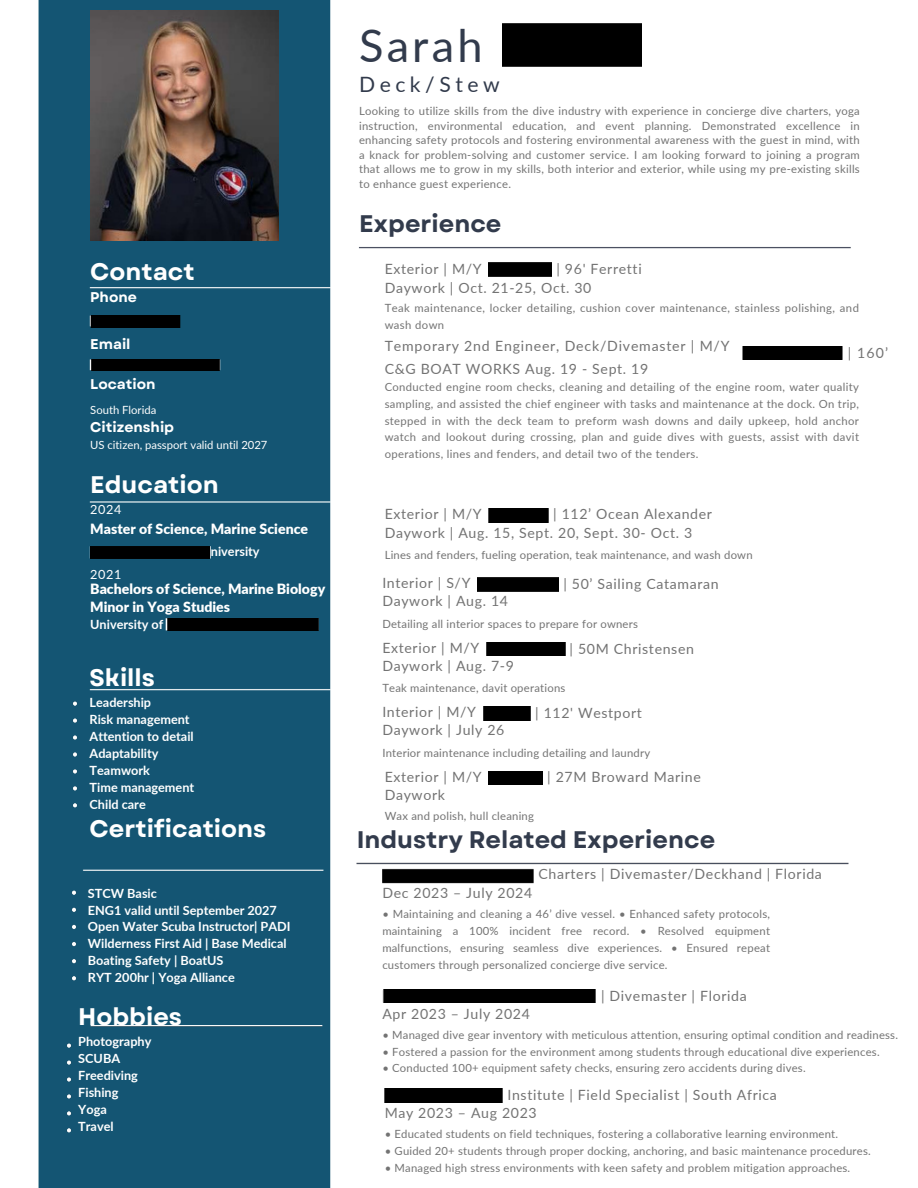
<style>
.page{position:relative;width:918px;height:1188px;background:#fff}
.page>*{position:absolute;margin:0;border:0;box-sizing:border-box;transform-origin:0 0}
.t1{font:45.15px "Lato";letter-spacing:.07em;color:#323b4c}
.t2{font:700 24px "Garet";color:#fff}
.t3{font:700 24px "Garet";color:#323b4c}
.t4{font:21.15px "Lato";letter-spacing:.215em;color:#323b4c}
.t5{font:14.1px/18px "Lato";letter-spacing:.045em;color:#737373}
.t6{font:900 14.1px/18px "Lato";color:#fff}
.t7{font:700 14.1px "Garet";color:#fff}
.t8{font:700 12.75px/16.8px "Lato";color:#fff}
.t9{font:12.75px "Lato";letter-spacing:.045em;color:#fff}
.t10{font:11.25px/16.8px "Lato";letter-spacing:.02em;color:#737373;text-align:justify}
.t11{font:11.25px "Lato";color:#fff}
</style>
<div class="page">
<img style="left:38px;top:0;width:813px;height:1188px">
<img style="left:91px;top:10px;width:188px;height:231px">
<div style="left:59px;top:1036px;width:19px;height:104px;background:#145573"></div>
<div style="left:64px;top:884px;width:19px;height:103px;background:#145573"></div>
<div style="left:66px;top:694px;width:19px;height:121px;background:#145573"></div>
<img style="left:87px;top:1025px;width:239px;height:2px">
<img style="left:90px;top:360px;width:131px;height:11px">
<div style="left:90px;top:546px;width:120px;height:13px;background:#000"></div>
<img style="left:90px;top:316px;width:90px;height:11px">
<div style="left:166px;top:618px;width:153px;height:13px;background:#000"></div>
<div style="left:382px;top:989px;width:214px;height:14px;background:#000"></div>
<div style="left:385px;top:1089px;width:118px;height:13px;background:#000"></div>
<img style="left:477px;top:578px;width:81px;height:13px">
<img style="left:483px;top:707px;width:47px;height:13px">
<img style="left:486px;top:642px;width:79px;height:14px">
<img style="left:489px;top:263px;width:63px;height:13px">
<img style="left:489px;top:509px;width:59px;height:13px">
<img style="left:489px;top:771px;width:54px;height:14px">
<div style="left:502px;top:24px;width:140px;height:42px;background:#000"></div>
<img style="left:349px;top:855px;width:502px;height:35px">
<img style="left:742px;top:346px;width:100px;height:14px">
<h4 class="t2" style="left:90px;top:254px;width:106px">Contact</h4>
<h4 class="t7" style="left:90px;top:287px;width:48px">Phone</h4>
<h3 class="t7" style="left:90px;top:334px;width:42px">Email</h3>
<p class="t7" style="left:90px;top:374px;width:67px">Location</p>
<h4 class="t11" style="left:90px;top:403px;width:68px">South Florida</h4>
<p class="t7" style="left:90px;top:417px;width:85px">Citizenship</p>
<h4 class="t11" style="left:90px;top:438px;width:179px">US citizen, passport valid until 2027</h4>
<h4 class="t2" style="left:90px;top:467px;width:130px">Education</h4>
<h4 class="t9" style="left:90px;top:502px;width:33px">2024</h4>
<h4 class="t6" style="left:90px;top:519px;width:219px">Master of Science, Marine Science</h4>
<h4 class="t9" style="left:90px;top:566px;width:33px">2021</h4>
<h4 class="t8" style="left:211px;top:542px;width:50px">niversity</h4>
<h4 class="t6" style="left:90px;top:580px;width:237px">Bachelors of Science, Marine Biology<br>Minor in Yoga Studies</h4>
<h4 class="t8" style="left:90px;top:616px;width:75px">University of</h4>
<p class="t2" style="left:90px;top:660px;width:67px">Skills</p>
<p class="t8" style="left:90px;top:694px;width:106px">Leadership<br>Risk management<br>Attention to detail<br>Adaptability<br>Teamwork<br>Time management<br>Child care</p>
<p class="t2" style="left:90px;top:811px;width:178px">Certifications</p>
<p class="t8" style="left:88px;top:884px;width:204px">STCW Basic<br>ENG1 valid until September 2027<br>Open Water Scuba Instructor| PADI<br>Wilderness First Aid | Base Medical<br>Boating Safety | BoatUS<br>RYT 200hr | Yoga Alliance</p>
<p class="t2" style="left:78px;top:999px;width:105px">Hobbies</p>
<p class="t8" style="left:78px;top:1033px;width:75px">Photography<br>SCUBA<br>Freediving<br>Fishing<br>Yoga<br>Travel</p>
<p class="t1" style="left:359px;top:17px;width:125px">Sarah</p>
<p class="t4" style="left:359px;top:71px;width:142px">Deck/Stew</p>
<h3 class="t10" style="left:359px;top:103px;width:502px;line-height:14.7px">Looking to utilize skills from the dive industry with experience in concierge dive charters, yoga instruction, environmental education, and event planning. Demonstrated excellence in enhancing safety protocols and fostering environmental awareness with the guest in mind, with a knack for problem-solving and customer service. I am looking forward to joining a program that allows me to grow in my skills, both interior and exterior, while using my pre-existing skills to enhance guest experience.</h3>
<h3 class="t3" style="left:359px;top:206px;width:144px">Experience</h3>
<h4 class="t5" style="left:385px;top:259px;width:98px">Exterior | M/Y</h4>
<p class="t5" style="left:557px;top:259px;width:87px">| 96' Ferretti</p>
<h4 class="t5" style="left:385px;top:279px;width:208px">Daywork | Oct. 21-25, Oct. 30</h4>
<p class="t10" style="left:385px;top:299px;width:476px">Teak maintenance, locker detailing, cushion cover maintenance, stainless polishing, and wash down</p>
<p class="t5" style="left:385px;top:337px;width:346px">Temporary 2nd Engineer, Deck/Divemaster | M/Y</p>
<h3 class="t5" style="left:385px;top:359px;width:265px">C&amp;G BOAT WORKS Aug. 19 - Sept. 19</h3>
<p class="t10" style="left:385px;top:378px;width:476px">Conducted engine room checks, cleaning and detailing of the engine room, water quality sampling, and assisted the chief engineer with tasks and maintenance at the dock. On trip, stepped in with the deck team to preform wash downs and daily upkeep, hold anchor watch and lookout during crossing, plan and guide dives with guests, assist with davit operations, lines and fenders, and detail two of the tenders.</p>
<p class="t5" style="left:848px;top:343px;width:42px">| 160’</p>
<h1 class="t5" style="left:385px;top:505px;width:98px">Exterior | M/Y</h1>
<p class="t5" style="left:553px;top:505px;width:160px">| 112’ Ocean Alexander</p>
<h4 class="t5" style="left:385px;top:524px;width:309px">Daywork | Aug. 15, Sept. 20, Sept. 30- Oct. 3</h4>
<h4 class="t5" style="left:563px;top:575px;width:157px">| 50’ Sailing Catamaran</h4>
<p class="t10" style="left:385px;top:546px;width:369px">Lines and fenders, fueling operation, teak maintenance, and wash down</p>
<p class="t5" style="left:382px;top:574px;width:127px">Interior | S/Y<br>Daywork | Aug. 14</p>
<h4 class="t5" style="left:382px;top:638px;width:133px">Exterior | M/Y<br>Daywork | Aug. 7-9</h4>
<p class="t10" style="left:382px;top:615px;width:257px">Detailing all interior spaces to prepare for owners</p>
<h4 class="t5" style="left:570px;top:639px;width:126px">| 50M Christensen</h4>
<h4 class="t10" style="left:382px;top:680px;width:185px">Teak maintenance, davit operations</h4>
<h4 class="t5" style="left:382px;top:703px;width:124px">Interior | M/Y<br>Daywork | July 26</h4>
<p class="t5" style="left:535px;top:703px;width:108px">| 112' Westport</p>
<h4 class="t10" style="left:382px;top:744px;width:269px">Interior maintenance including detailing and laundry</h4>
<p class="t5" style="left:385px;top:767px;width:98px">Exterior | M/Y<br>Daywork</p>
<p class="t5" style="left:547px;top:768px;width:155px">| 27M Broward Marine</p>
<p class="t10" style="left:385px;top:808px;width:151px">Wax and polish, hull cleaning</p>
<h4 class="t3" style="left:357px;top:822px;width:360px">Industry Related Experience</h4>
<h4 class="t5" style="left:539px;top:865px;width:285px">Charters | Divemaster/Deckhand | Florida</h4>
<p class="t5" style="left:382px;top:884px;width:151px">Dec 2023 – July 2024</p>
<h4 class="t10" style="left:382px;top:905px;width:389px">• Maintaining and cleaning a 46’ dive vessel. • Enhanced safety protocols, maintaining a 100% incident free record. • Resolved equipment malfunctions, ensuring seamless dive experiences. • Ensured repeat customers through personalized concierge dive service.</h4>
<p class="t5" style="left:382px;top:1005px;width:149px">Apr 2023 – July 2024</p>
<p class="t5" style="left:601px;top:986px;width:147px">| Divemaster | Florida</p>
<h3 class="t10" style="left:382px;top:1026px;width:517px">• Managed dive gear inventory with meticulous attention, ensuring optimal condition and readiness.</h3>
<h3 class="t10" style="left:382px;top:1043px;width:499px">• Fostered a passion for the environment among students through educational dive experiences.</h3>
<h3 class="t10" style="left:382px;top:1060px;width:425px">• Conducted 100+ equipment safety checks, ensuring zero accidents during dives.</h3>
<p class="t5" style="left:507px;top:1085px;width:271px">Institute | Field Specialist | South Africa</p>
<h4 class="t5" style="left:385px;top:1104px;width:154px">May 2023 – Aug 2023</h4>
<p class="t10" style="left:385px;top:1126px;width:455px">• Educated students on field techniques, fostering a collaborative learning environment.</p>
<p class="t10" style="left:385px;top:1143px;width:488px">• Guided 20+ students through proper docking, anchoring, and basic maintenance procedures.</p>
<p class="t10" style="left:385px;top:1159px;width:467px">• Managed high stress environments with keen safety and problem mitigation approaches.</p>
</div>
